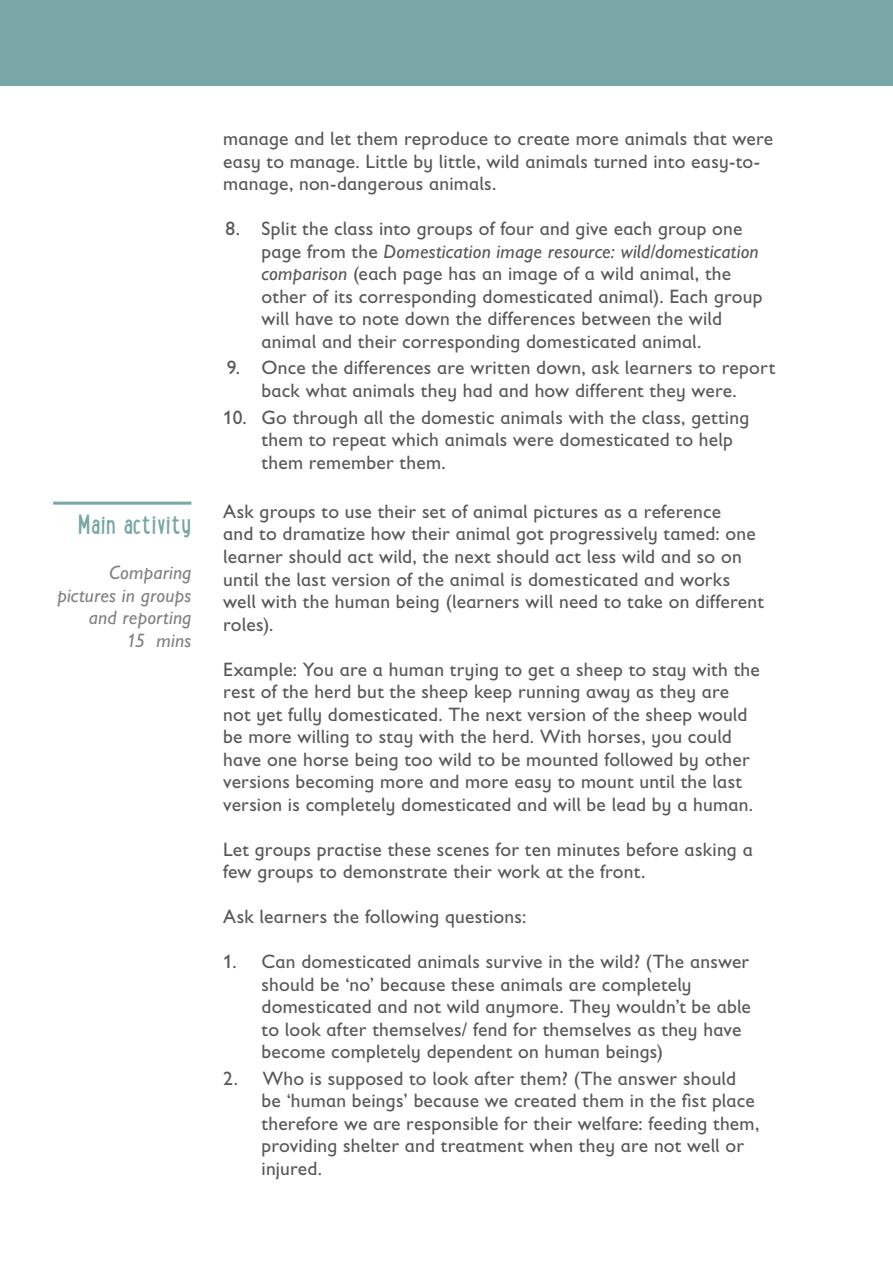
<style>
.page{position:relative;width:893px;height:1263px;background:#fff}
.page>*{position:absolute;margin:0;border:0;box-sizing:border-box;transform-origin:0 0}
.t1{font:30px "Lunch Box";color:#79a7a6}
.t2{font:19.5px/22.5px "Gill Sans Infant Std";letter-spacing:.01em;color:#57585a}
.t3{font:italic 19.5px/22.5px "Gill Sans Infant Std";letter-spacing:.01em;color:#808285;text-align:right}
.s1{font-style:italic}
</style>
<div class="page">
<div style="left:0;top:0;width:893px;height:85px;background:#79a7a6"></div>
<hr style="left:53px;top:502px;width:138px;height:3px;background:#79a7a6">
<h1 class="t1" style="left:78px;top:504px;width:115px">Main activity</h1>
<p class="t3" style="left:57px;top:561px;width:135px">Comparing pictures in groups and reporting<br>15 mins</p>
<p class="t2" style="left:223px;top:127px;width:551px">manage and let them reproduce to create more animals that were easy to manage. Little by little, wild animals turned into easy-to&shy;manage, non-dangerous animals.</p>
<p class="t2" style="left:262px;top:217px;width:503px;text-indent:-36px">8. Split the class into groups of four and give each group one page from the <span class="s1">Domestication image resource: wild/domestication comparison</span> (each page has an image of a wild animal, the other of its corresponding domesticated animal). Each group will have to note down the differences between the wild animal and their corresponding domesticated animal.</p>
<p class="t2" style="left:227px;top:357px;width:550px;text-align:center">9. Once the differences are written down, ask learners to report back what animals they had and how different they were.</p>
<p class="t2" style="left:262px;top:406px;width:489px;text-indent:-38px">10. Go through all the domestic animals with the class, getting them to repeat which animals were domesticated to help them remember them.</p>
<p class="t2" style="left:223px;top:500px;width:542px">Ask groups to use their set of animal pictures as a reference<br>and to dramatize how their animal got progressively tamed: one learner should act wild, the next should act less wild and so on until the last version of the animal is domesticated and works well with the human being (learners will need to take on different roles).</p>
<p class="t2" style="left:223px;top:658px;width:538px">Example: You are a human trying to get a sheep to stay with the rest of the herd but the sheep keep running away as they are not yet fully domesticated. The next version of the sheep would be more willing to stay with the herd. With horses, you could have one horse being too wild to be mounted followed by other versions becoming more and more easy to mount until the last version is completely domesticated and will be lead by a human.</p>
<p class="t2" style="left:223px;top:838px;width:531px">Let groups practise these scenes for ten minutes before asking a few groups to demonstrate their work at the front.</p>
<p class="t2" style="left:223px;top:905px;width:305px">Ask learners the following questions:</p>
<p class="t2" style="left:262px;top:950px;width:491px;text-indent:-38px">1. Can domesticated animals survive in the wild? (The answer should be ‘no’ because these animals are completely domesticated and not wild anymore. They wouldn’t be able to look after themselves/ fend for themselves as they have become completely dependent on human beings)</p>
<p class="t2" style="left:262px;top:1067px;width:499px;text-indent:-38px">2. Who is supposed to look after them? (The answer should be ‘human beings’ because we created them in the fist place therefore we are responsible for their welfare: feeding them, providing shelter and treatment when they are not well or injured.</p>
</div>
